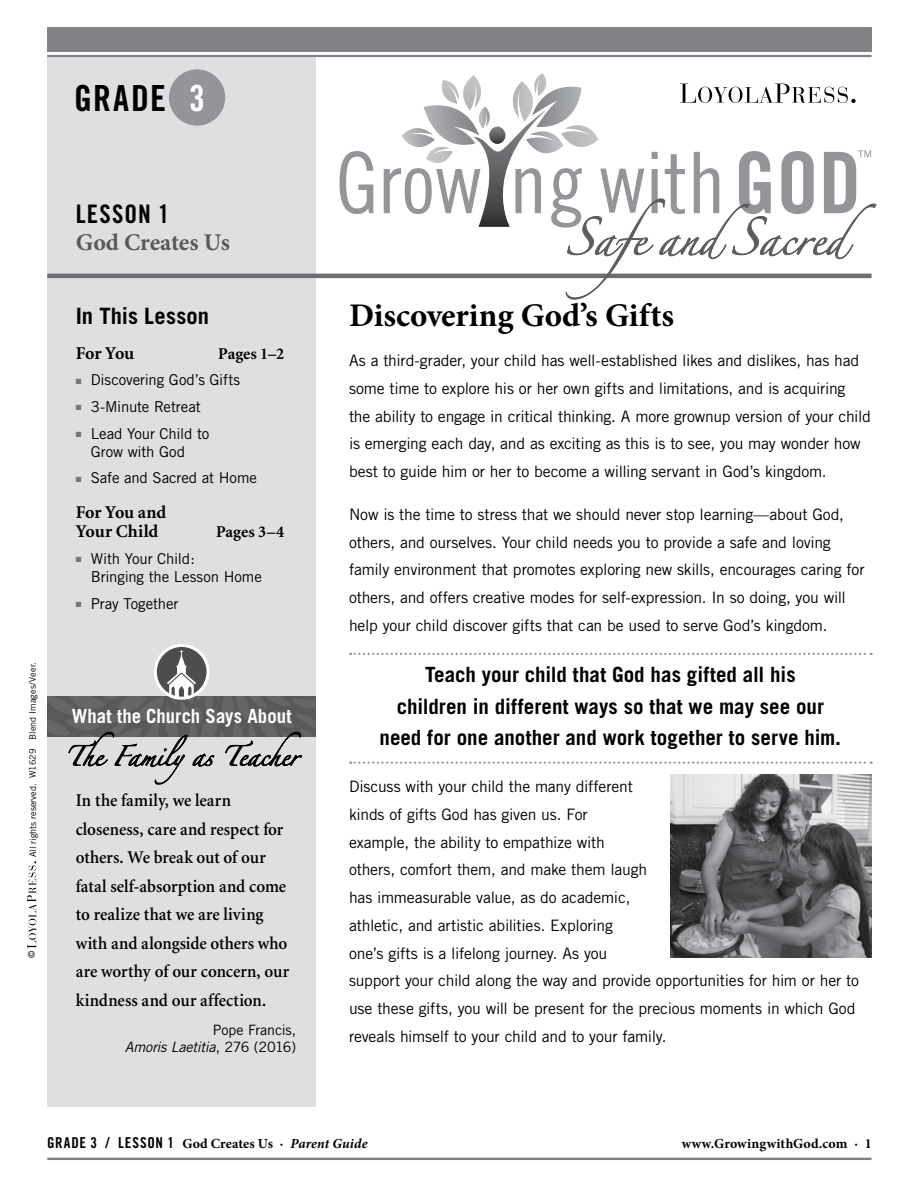
<style>
.page{position:relative;width:918px;height:1188px;background:#fff}
.page>*{position:absolute;margin:0;border:0;box-sizing:border-box;transform-origin:0 0}
.t1{font:36px "Trade Gothic Bold Cond Twenty";letter-spacing:.04em;color:#000}
.t2{font:700 33px "Minion Pro";color:#000}
.t3{font:25.5px "Trade Gothic Bold Cond Twenty";letter-spacing:.05em;color:#000}
.t4{font:700 24px "Minion Pro";letter-spacing:-.01em;color:#58595b}
.t5{font:700 22.5px "Trade Gothic";letter-spacing:.005em;color:#000}
.t6{font:700 21px/31.5px "Trade Gothic";color:#000;text-align:center}
.t7{font:700 19.5px "Trade Gothic";letter-spacing:.005em;color:#fff;scale:.96 1}
.t8{font:600 18px/28.5px "Minion";color:#000;scale:.95 1}
.t9{font:700 18px/19.5px "Minion";letter-spacing:-.01em;color:#000}
.t10{font:18px "Zapfino";letter-spacing:-.015em;color:#000}
.t11{font:700 16.5px "Minion";color:#000}
.t12{font:15.75px/27.8px "Trade Gothic";letter-spacing:-.01em;color:#000}
.t13{font:15px/18px "Trade Gothic";letter-spacing:-.01em;color:#000}
.t14{font:15px "Trade Gothic Bold Cond Twenty";letter-spacing:.06em;color:#000}
.t15{font:14.25px/16.5px "Trade Gothic";letter-spacing:-.005em;color:#000;text-align:right}
.t16{font:700 13.8px "Minion Pro";letter-spacing:.01em;color:#000}
.t17{font:9.15px "Trade Gothic";color:#000}
.t18{font:9px "Trade Gothic";letter-spacing:.01em;color:#000}
.s1{color:#fff}
.s2{font-size:9.15px}
.s3{color:#77787b}
.s4{font-style:italic}
.s5{font-family:"Minion Pro";font-weight:700;font-size:13.8px}
.s6{font-family:"Minion Pro";font-weight:700;font-style:italic;font-size:13.8px}
</style>
<div class="page">
<div style="left:47px;top:57px;width:269px;height:1050px;background:#dedfe0"></div>
<hr style="left:47px;top:55px;width:825px;height:2px;background:#808285">
<div style="left:47px;top:27px;width:825px;height:24px;background:#808285"></div>
<hr style="left:47px;top:1158px;width:825px;height:2px;background:#808285">
<hr style="left:47px;top:274px;width:825px;height:4px;background:#6d6e71">
<img style="left:479px;top:122px;width:53px;height:28px">
<img style="left:424px;top:105px;width:55px;height:42px">
<img style="left:532px;top:87px;width:50px;height:40px">
<img style="left:477px;top:107px;width:17px;height:22px">
<img style="left:461px;top:75px;width:23px;height:36px">
<img style="left:442px;top:80px;width:17px;height:24px">
<img style="left:402px;top:128px;width:33px;height:19px">
<img style="left:432px;top:147px;width:18px;height:3px">
<img style="left:489px;top:127px;width:16px;height:17px">
<img style="left:512px;top:81px;width:25px;height:41px">
<img style="left:532px;top:73px;width:17px;height:23px">
<img style="left:561px;top:125px;width:37px;height:22px">
<img style="left:526px;top:131px;width:38px;height:19px">
<svg style="left:680px;top:84px;width:176px;height:19px"></svg>
<svg style="left:340px;top:150px;width:536px;height:149px"></svg>
<div style="left:169px;top:69px;width:56px;height:57px;background:#939598;border-radius:50%"></div>
<svg style="left:27px;top:861px;width:9px;height:87px"></svg>
<svg style="left:350px;top:653px;width:522px;height:2px"></svg>
<svg style="left:350px;top:762px;width:522px;height:2px"></svg>
<div style="left:154px;top:644px;width:56px;height:56px;border:3px solid #fff;border-radius:50%"></div>
<svg style="left:47px;top:650px;width:269px;height:135px"></svg>
<img style="left:670px;top:774px;width:202px;height:183px">
<h1 class="t1" style="left:74px;top:76px;width:132px">GRADE <span class="s1">3</span></h1>
<p class="t18" style="left:27px;top:857px;width:197px;rotate:-90deg"><span class="s2">All rights reserved.</span> W1629 Blend Images/Veer.</p>
<p class="t17" style="left:26px;top:958px;width:9px;rotate:-90deg">©</p>
<h3 class="t3" style="left:76px;top:199px;width:95px">LESSON 1</h3>
<h3 class="t4" style="left:76px;top:228px;width:156px">God Creates Us</h3>
<h3 class="t5" style="left:76px;top:302px;width:135px">In This Lesson</h3>
<p class="t9" style="left:76px;top:344px;width:60px">For You</p>
<p class="t11" style="left:218px;top:345px;width:68px">Pages 1–2</p>
<p class="t13" style="left:76px;top:371px;width:166px"><span class="s3">■</span> Discovering God’s Gifts</p>
<p class="t13" style="left:76px;top:397px;width:127px"><span class="s3">■</span> 3-Minute Retreat</p>
<p class="t13" style="left:91px;top:424px;width:120px;text-indent:-15px"><span class="s3">■</span> Lead Your Child to<br>Grow with God</p>
<p class="t13" style="left:76px;top:469px;width:183px"><span class="s3">■</span> Safe and Sacred at Home</p>
<p class="t9" style="left:76px;top:503px;width:92px">For You and<br>Your Child</p>
<p class="t11" style="left:216px;top:524px;width:70px">Pages 3–4</p>
<p class="t13" style="left:91px;top:549px;width:173px;text-indent:-15px"><span class="s3">■</span> With Your Child:<br>Bringing the Lesson Home</p>
<p class="t13" style="left:76px;top:594px;width:104px"><span class="s3">■</span> Pray Together</p>
<p class="t7" style="left:72px;top:704px;width:230px">What the Church Says About</p>
<p class="t10" style="left:65px;top:749px;width:237px">The Familyas Teacher</p>
<p class="t8" style="left:76px;top:787px;width:226px">In the family, we learn closeness, care and respect for others. We break out of our fatal self-absorption and come to realize that we are living with and alongside others who are worthy of our concern, our kindness and our affection.</p>
<p class="t15" style="left:125px;top:1022px;width:173px">Pope Francis,<br><span class="s4">Amoris Laetitia</span>, 276 (2016)</p>
<h2 class="t2" style="left:349px;top:296px;width:327px">Discovering God’s Gifts</h2>
<p class="t12" style="left:349px;top:346px;width:523px">As a third-grader, your child has well-established likes and dislikes, has had some time to explore his or her own gifts and limitations, and is acquiring<br>the ability to engage in critical thinking. A more grownup version of your child is emerging each day, and as exciting as this is to see, you may wonder how best to guide him or her to become a willing servant in God’s kingdom.</p>
<p class="t12" style="left:349px;top:500px;width:517px">Now is the time to stress that we should never stop learning—about God, others, and ourselves. Your child needs you to provide a safe and loving family environment that promotes exploring new skills, encourages caring for others, and offers creative modes for self-expression. In so doing, you will help your child discover gifts that can be used to serve God’s kingdom.</p>
<h3 class="t6" style="left:380px;top:658px;width:463px">Teach your child that God has gifted all his<br>children in different ways so that we may see our need for one another and work together to serve him.</h3>
<p class="t12" style="left:349px;top:773px;width:512px">Discuss with your child the many different<br>kinds of gifts God has given us. For<br>example, the ability to empathize with<br>others, comfort them, and make them laugh<br>has immeasurable value, as do academic,<br>athletic, and artistic abilities. Exploring<br>one’s gifts is a lifelong journey. As you<br>support your child along the way and provide opportunities for him or her to use these gifts, you will be present for the precious moments in which God reveals himself to your child and to your family.</p>
<p class="t14" style="left:47px;top:1133px;width:322px">GRADE 3 / LESSON 1 <span class="s5">God Creates Us ·</span> <span class="s6">Parent Guide</span></p>
<p class="t16" style="left:682px;top:1135px;width:191px">www.GrowingwithGod.com · 1</p>
</div>
